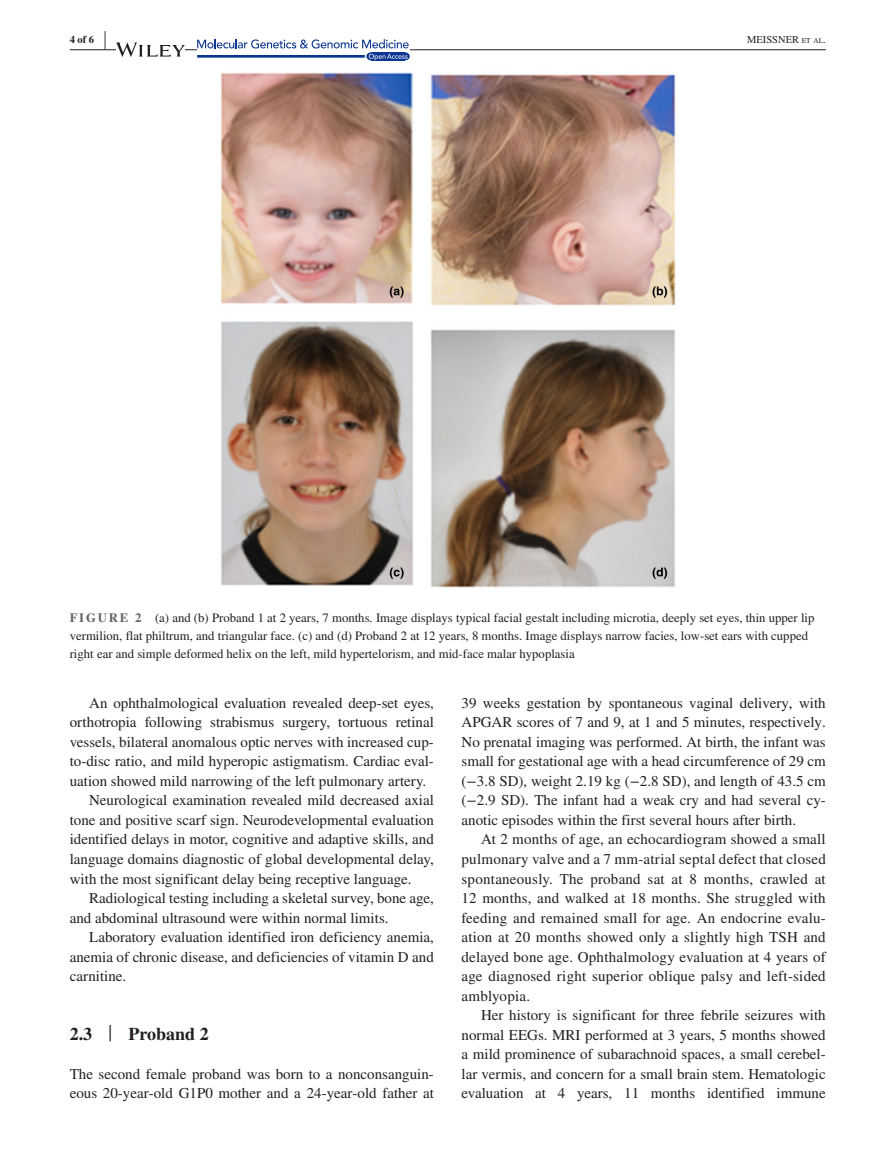
<style>
.page{position:relative;width:893px;height:1174px;background:#fff}
.page>*{position:absolute;margin:0;border:0;box-sizing:border-box;transform-origin:0 0}
.t1{font:700 25.95px "STIX";color:#231f20;scale:.36 1}
.t2{font:700 18px "STIX";color:#231f20}
.t3{font:15px/19.5px "STIX";color:#231f20;text-align:justify}
.t4{font:12.75px/18px "STIX";color:#231f20}
.t5{font:10.5px "STIX";color:#231f20}
.t6{font:700 10.5px "STIX";color:#231f20}
.s1{font-size:7.35px}
.s2{font-weight:700;color:#636366}
.s3{font-weight:400;font-size:23.7px}
</style>
<div class="page">
<hr style="left:70px;top:49px;width:756px;height:1px;background:#231f20">
<svg style="left:116px;top:43px;width:69px;height:14px"></svg>
<svg style="left:197px;top:39px;width:212px;height:21px"></svg>
<img style="left:220px;top:72px;width:456px;height:516px">
<p class="t6" style="left:70px;top:33px;width:26px">4 of 6</p>
<h1 class="t1" style="left:104px;top:24px;width:7px">|</h1>
<p class="t5" style="left:747px;top:32px;width:80px">MEISSNER <span class="s1">et al</span>.</p>
<p class="t4" style="left:70px;top:609px;width:746px"><span class="s2">FIGURE 2</span> (a) and (b) Proband 1 at 2 years, 7 months. Image displays typical facial gestalt including microtia, deeply set eyes, thin upper lip vermilion, flat philtrum, and triangular face. (c) and (d) Proband 2 at 12 years, 8 months. Image displays narrow facies, low-set ears with cupped right ear and simple deformed helix on the left, mild hypertelorism, and mid-face malar hypoplasia</p>
<p class="t3" style="left:89px;top:694px;width:346px">An ophthalmological evaluation revealed deep-set eyes,</p>
<p class="t3" style="left:70px;top:713px;width:366px">orthotropia following strabismus surgery, tortuous retinal</p>
<p class="t3" style="left:70px;top:733px;width:366px">vessels, bilateral anomalous optic nerves with increased cup-</p>
<p class="t3" style="left:70px;top:752px;width:366px">to-disc ratio, and mild hyperopic astigmatism. Cardiac eval-</p>
<p class="t3" style="left:70px;top:772px;width:358px">uation showed mild narrowing of the left pulmonary artery.</p>
<p class="t3" style="left:89px;top:791px;width:346px">Neurological examination revealed mild decreased axial</p>
<p class="t3" style="left:70px;top:811px;width:366px">tone and positive scarf sign. Neurodevelopmental evaluation</p>
<p class="t3" style="left:70px;top:830px;width:366px">identified delays in motor, cognitive and adaptive skills, and</p>
<p class="t3" style="left:70px;top:850px;width:366px">language domains diagnostic of global developmental delay,</p>
<p class="t3" style="left:70px;top:869px;width:343px">with the most significant delay being receptive language.</p>
<p class="t3" style="left:89px;top:889px;width:346px">Radiological testing including a skeletal survey, bone age,</p>
<p class="t3" style="left:70px;top:908px;width:320px">and abdominal ultrasound were within normal limits.</p>
<p class="t3" style="left:89px;top:928px;width:346px">Laboratory evaluation identified iron deficiency anemia,</p>
<p class="t3" style="left:70px;top:947px;width:366px">anemia of chronic disease, and deficiencies of vitamin D and</p>
<p class="t3" style="left:70px;top:967px;width:58px">carnitine.</p>
<p class="t2" style="left:70px;top:1022px;width:140px">2.3 <span class="s3">|</span> Proband 2</p>
<p class="t3" style="left:70px;top:1064px;width:366px">The second female proband was born to a nonconsanguin&shy;eous 20-year-old G1P0 mother and a 24-year-old father at</p>
<p class="t3" style="left:462px;top:694px;width:366px">39 weeks gestation by spontaneous vaginal delivery, with APGAR scores of 7 and 9, at 1 and 5 minutes, respectively.<br>No prenatal imaging was performed. At birth, the infant was small for gestational age with a head circumference of 29 cm (−3.8 SD), weight 2.19 kg (−2.8 SD), and length of 43.5 cm (−2.9 SD). The infant had a weak cry and had several cy&shy;anotic episodes within the first several hours after birth.</p>
<p class="t3" style="left:462px;top:830px;width:366px;text-indent:20px">At 2 months of age, an echocardiogram showed a small pulmonary valve and a 7 mm-atrial septal defect that closed spontaneously. The proband sat at 8 months, crawled at 12 months, and walked at 18 months. She struggled with feeding and remained small for age. An endocrine evalu&shy;ation at 20 months showed only a slightly high TSH and delayed bone age. Ophthalmology evaluation at 4 years of age diagnosed right superior oblique palsy and left-sided amblyopia.</p>
<p class="t3" style="left:462px;top:1006px;width:366px;text-indent:20px">Her history is significant for three febrile seizures with normal EEGs. MRI performed at 3 years, 5 months showed a mild prominence of subarachnoid spaces, a small cerebel&shy;lar vermis, and concern for a small brain stem. Hematologic evaluation at 4 years, 11 months identified immune</p>
</div>
